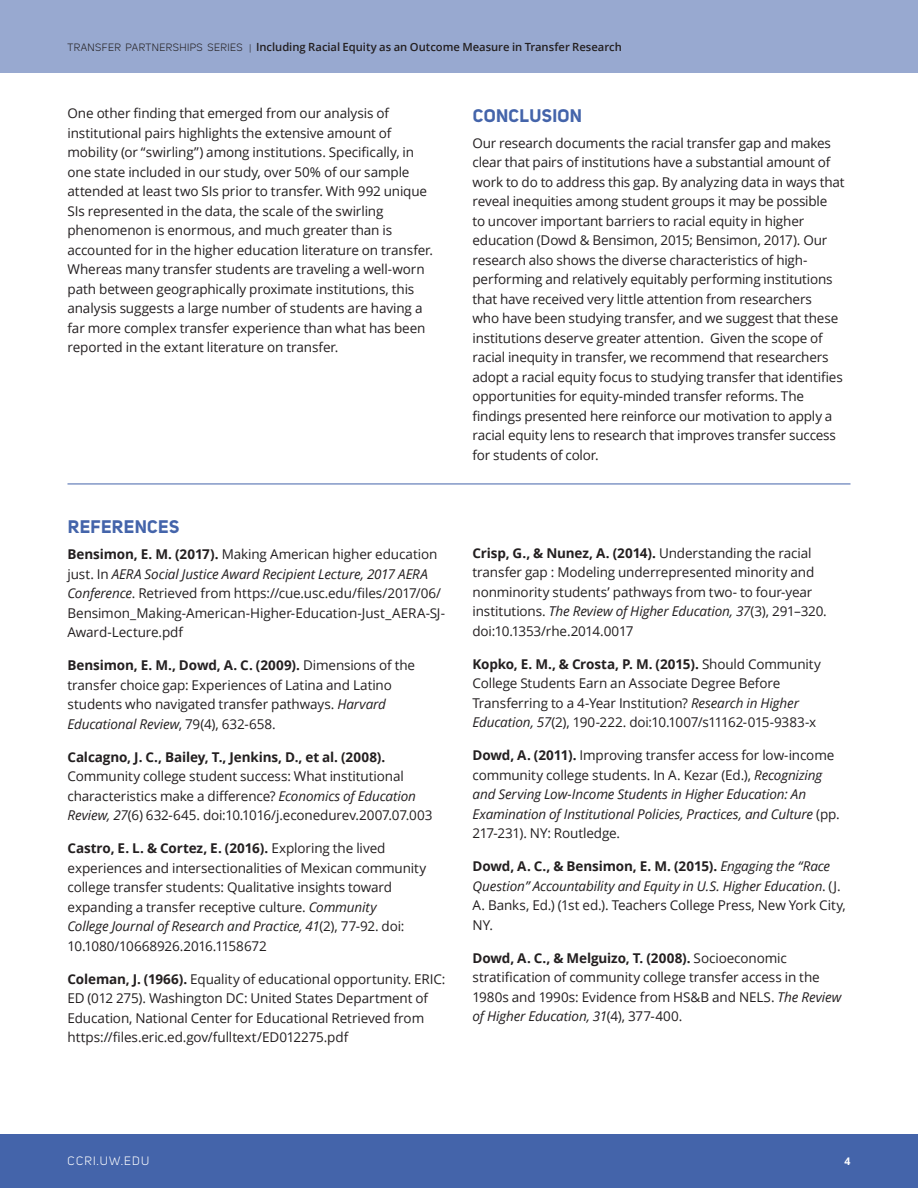
<style>
.page{position:relative;width:918px;height:1188px;background:#fff}
.page>*{position:absolute;margin:0;border:0;box-sizing:border-box;transform-origin:0 0}
.subhead_1{font:700 18px "Uni Sans";letter-spacing:.02em;color:#4464aa}
.text{font:13.5px/19.5px "Open Sans";letter-spacing:-.01em;color:#231f20}
.text-2{font:italic 13.5px/19.5px "Open Sans";letter-spacing:-.01em;color:#231f20}
.t1{font:12px "Uni Sans";letter-spacing:.1em;color:#fff}
.t2{font:600 11.25px "Open Sans";letter-spacing:-.005em;color:#231f20}
.t3{font:700 10.5px "Open Sans";color:#fff}
.s1{font-family:"Uni Sans";font-weight:400;font-size:10.5px}
.s2{font-family:"Uni Sans";font-weight:400;font-size:9px}
.s3{font-weight:700}
.s4{font-style:italic}
.s5{font-weight:700;font-style:normal}
.s6{font-style:normal}
</style>
<div class="page">
<div style="left:0;top:1134px;width:918px;height:54px;background:#4464aa"></div>
<div style="left:0;top:0;width:918px;height:73px;background:#98a9d0"></div>
<hr style="left:68px;top:484px;width:782px;height:1px;background:#4464aa">
<p class="t2" style="left:68px;top:39px;width:556px"><span class="s1">TRANSFER PARTNERSHIPS SERIES</span> <span class="s2">|</span> Including Racial Equity as an Outcome Measure in Transfer Research</p>
<p class="text" style="left:68px;top:103px;width:367px">One other finding that emerged from our analysis of institutional pairs highlights the extensive amount of mobility (or “swirling”) among institutions. Specifically, in one state included in our study, over 50% of our sample attended at least two SIs prior to transfer. With 992 unique SIs represented in the data, the scale of the swirling phenomenon is enormous, and much greater than is accounted for in the higher education literature on transfer.<br>Whereas many transfer students are traveling a well-worn path between geographically proximate institutions, this analysis suggests a large number of students are having a far more complex transfer experience than what has been reported in the extant literature on transfer.</p>
<p class="subhead_1" style="left:473px;top:104px;width:111px">CONCLUSION</p>
<p class="text" style="left:472px;top:133px;width:374px">Our research documents the racial transfer gap and makes clear that pairs of institutions have a substantial amount of work to do to address this gap. By analyzing data in ways that reveal inequities among student groups it may be possible<br>to uncover important barriers to racial equity in higher education (Dowd &amp; Bensimon, 2015; Bensimon, 2017). Our research also shows the diverse characteristics of high&shy;performing and relatively equitably performing institutions that have received very little attention from researchers<br>who have been studying transfer, and we suggest that these institutions deserve greater attention. Given the scope of racial inequity in transfer, we recommend that researchers adopt a racial equity focus to studying transfer that identifies opportunities for equity-minded transfer reforms. The findings presented here reinforce our motivation to apply a racial equity lens to research that improves transfer success for students of color.</p>
<p class="subhead_1" style="left:68px;top:516px;width:113px">REFERENCES</p>
<p class="text" style="left:68px;top:544px;width:379px"><span class="s3">Bensimon, E. M. (2017).</span> Making American higher education just. In <span class="s4">AERA Social Justice Award Recipient Lecture, 2017 AERA Conference</span>. Retrieved from https://cue.usc.edu/files/2017/06/ Bensimon_Making-American-Higher-Education-Just_AERA-SJ-Award-Lecture.pdf</p>
<p class="text" style="left:68px;top:655px;width:349px"><span class="s3">Bensimon, E. M., Dowd, A. C. (2009).</span> Dimensions of the transfer choice gap: Experiences of Latina and Latino students who navigated transfer pathways. <span class="s4">Harvard Educational Review</span>, 79(4), 632-658.</p>
<p class="text" style="left:68px;top:747px;width:366px"><span class="s3">Calcagno, J. C., Bailey, T., Jenkins, D., et al. (2008).<br></span>Community college student success: What institutional characteristics make a difference? <span class="s4">Economics of Education Review, 27</span>(6) 632-645. doi:10.1016/j.econedurev.2007.07.003</p>
<p class="text" style="left:68px;top:838px;width:360px"><span class="s3">Castro, E. L. &amp; Cortez, E. (2016).</span> Exploring the lived experiences and intersectionalities of Mexican community college transfer students: Qualitative insights toward expanding a transfer receptive culture. <span class="s4">Community<br>College Journal of Research and Practice, 41</span>(2), 77-92. doi:<br>10.1080/10668926.2016.1158672</p>
<p class="text" style="left:68px;top:969px;width:380px"><span class="s3">Coleman, J. (1966).</span> Equality of educational opportunity. ERIC:<br>ED (012 275). Washington DC: United States Department of Education, National Center for Educational Retrieved from https://files.eric.ed.gov/fulltext/ED012275.pdf</p>
<p class="text" style="left:472px;top:543px;width:356px"><span class="s3">Crisp, G., &amp; Nunez, A. (2014).</span> Understanding the racial transfer gap : Modeling underrepresented minority and nonminority students’ pathways from two- to four-year institutions. <span class="s4">The Review of Higher Education, 37</span>(3), 291–320. doi:10.1353/rhe.2014.0017</p>
<p class="text" style="left:472px;top:654px;width:350px"><span class="s3">Kopko, E. M., &amp; Crosta, P. M. (2015).</span> Should Community College Students Earn an Associate Degree Before Transferring to a 4-Year Institution? <span class="s4">Research in Higher Education, 57</span>(2), 190-222. doi:10.1007/s11162-015-9383-x</p>
<p class="text-2" style="left:472px;top:745px;width:369px"><span class="s5">Dowd, A. (2011).</span> <span class="s6">Improving transfer access for low-income community college students. In A. Kezar (Ed.),</span> Recognizing and Serving Low-Income Students in Higher Education: An Examination of Institutional Policies, Practices, and Culture <span class="s6">(pp.<br>217-231). NY: Routledge.</span></p>
<p class="text-2" style="left:472px;top:856px;width:375px"><span class="s5">Dowd, A. C., &amp; Bensimon, E. M. (2015).</span> Engaging the “Race Question” Accountability and Equity in U.S. Higher Education<span class="s6">. (J.<br>A. Banks, Ed.) (1st ed.). Teachers College Press, New York City, NY.</span></p>
<p class="text" style="left:472px;top:948px;width:371px"><span class="s3">Dowd, A. C., &amp; Melguizo, T. (2008).</span> Socioeconomic stratification of community college transfer access in the 1980s and 1990s: Evidence from HS&amp;B and NELS. <span class="s4">The Review of Higher Education, 31</span>(4), 377-400.</p>
<p class="t1" style="left:68px;top:1154px;width:83px">CCRI.UW.EDU</p>
<p class="t3" style="left:845px;top:1154px;width:7px">4</p>
</div>
